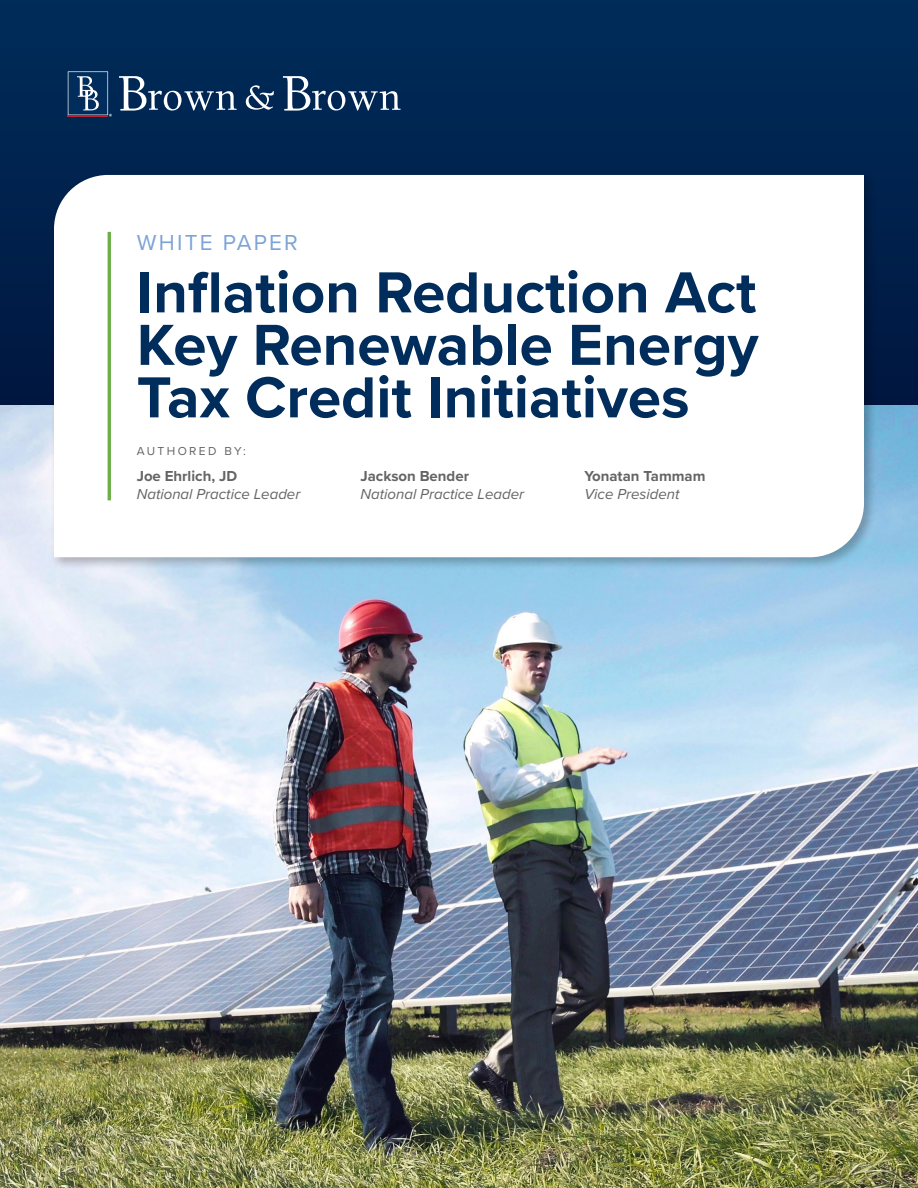
<style>
.page{position:relative;width:918px;height:1188px;background:#fff}
.page>*{position:absolute;margin:0;border:0;box-sizing:border-box;transform-origin:0 0}
.t1{font:700 60px/52.5px "Proxima Nova";color:#002d5b;text-align:justify}
.t2{font:22.5px "Proxima Nova";letter-spacing:.1em;color:#7ca4d6}
.t3{font:italic 15px "Proxima Nova";color:#636466}
.t4{font:700 15px "Proxima Nova";color:#636466}
.t5{font:12px "Proxima Nova";letter-spacing:.2em;color:#636466}
</style>
<div class="page">
<div style="left:0;top:0;width:918px;height:410px;background:linear-gradient(to bottom,#002c5a,#001740)"></div>
<img style="left:0;top:405px;width:918px;height:783px">
<svg style="left:246px;top:85px;width:28px;height:25px"></svg>
<svg style="left:119px;top:76px;width:118px;height:35px;background:#375679"></svg>
<svg style="left:283px;top:76px;width:118px;height:35px;background:#375679"></svg>
<svg style="left:68px;top:71px;width:44px;height:46px;background:#2d5177"></svg>
<hr style="left:68px;top:115px;width:40px;height:2px;background:#bb2031">
<div style="left:50px;top:172px;width:827px;height:398px;background:#000;opacity:.25"></div>
<svg style="left:54px;top:175px;width:810px;height:382px"></svg>
<hr style="left:108px;top:232px;width:3px;height:268px;background:#6cae47">
<p class="t2" style="left:137px;top:225px;width:163px">WHITE PAPER</p>
<p class="t1" style="left:137px;top:265px;width:623px">Inflation Reduction Act Key Renewable Energy Tax Credit Initiatives</p>
<p class="t5" style="left:137px;top:442px;width:111px">AUTHORED BY:</p>
<p class="t4" style="left:137px;top:465px;width:102px">Joe Ehrlich, JD</p>
<p class="t3" style="left:137px;top:483px;width:165px">National Practice Leader</p>
<p class="t4" style="left:361px;top:465px;width:110px">Jackson Bender</p>
<p class="t3" style="left:361px;top:483px;width:165px">National Practice Leader</p>
<p class="t4" style="left:584px;top:465px;width:123px">Yonatan Tammam</p>
<p class="t3" style="left:584px;top:483px;width:97px">Vice President</p>
</div>
